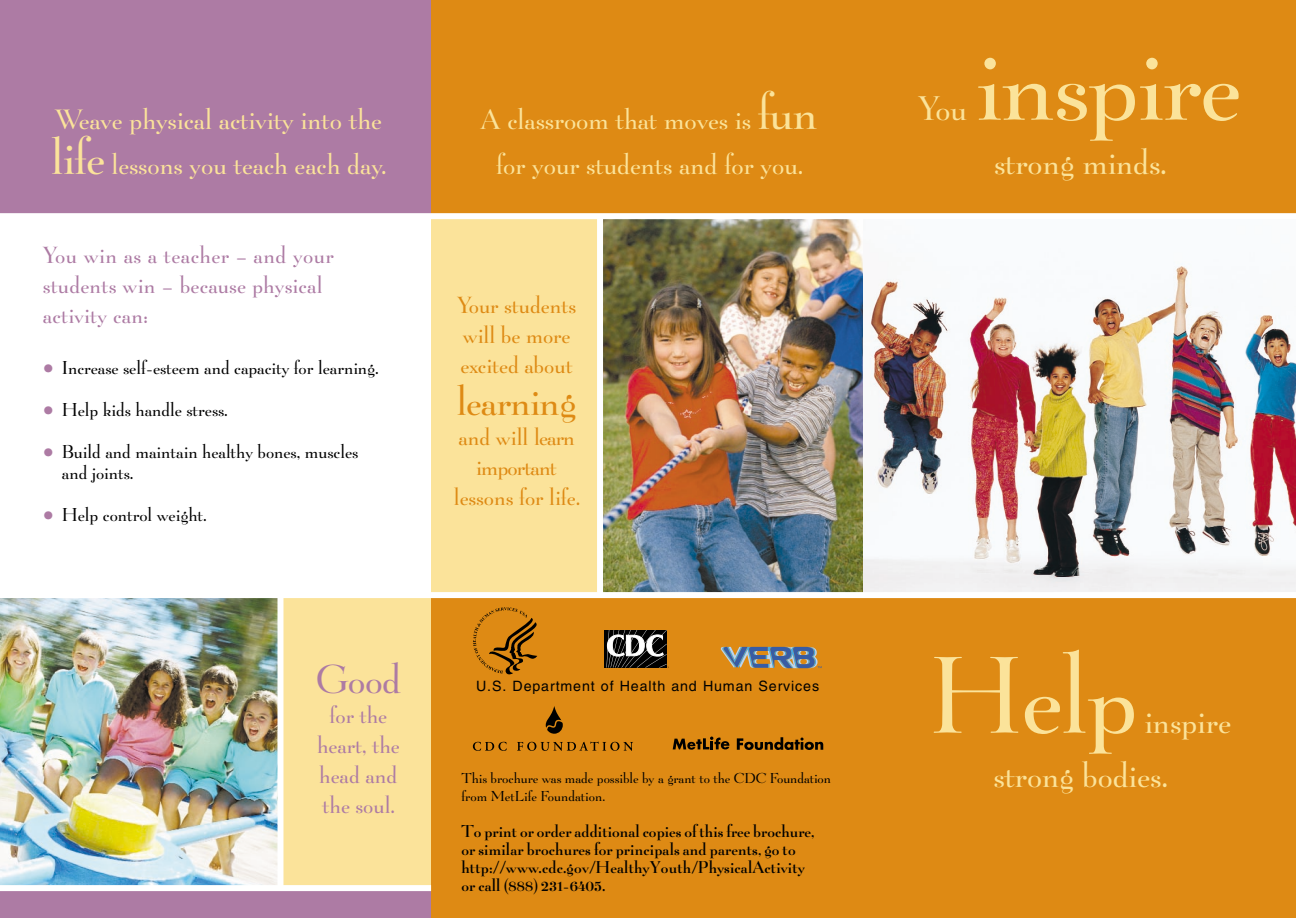
<style>
.page{position:relative;width:1296px;height:918px;background:#fff}
.page>*{position:absolute;margin:0;border:0;box-sizing:border-box;transform-origin:0 0}
.t1{font:105px "Be Lucian";letter-spacing:-.015em;color:#fbe39a}
.t2{font:39px "Be Lucian";letter-spacing:-.015em;color:#de8a14}
.t3{font:39px "Be Lucian";color:#ad7ba4}
.t4{font:33px/54px "Be Lucian";color:#fbe39a}
.t5{font:27px/45px "Be Lucian";color:#fbe39a;text-align:center}
.t6{font:22.5px/30px "Be Lucian";letter-spacing:.01em;color:#ad7ba4;text-align:center}
.t7{font:22.5px/30px "Be Lucian";color:#de8a14}
.t8{font:18px/21px "Be Lucian";color:#000}
.t9{font:16.5px/18px "Be Lucian Demi";letter-spacing:.01em;color:#000}
.t10{font:14.25px "Helvetica";letter-spacing:.06em;color:#000}
.t11{font:13.8px/18px "Be Lucian";color:#000}
.s1{font-size:48px}
.s2{color:#ad7ba4}
</style>
<div class="page">
<img style="left:0;top:598px;width:277px;height:287px">
<div style="left:282px;top:596px;width:151px;height:291px;background:#fbe39a"></div>
<div style="left:277px;top:586px;width:6px;height:301px;background:#fff"></div>
<div style="left:0;top:0;width:432px;height:214px;background:#ad7ba4"></div>
<div style="left:851px;top:0;width:445px;height:918px;background:#de8a14"></div>
<div style="left:431px;top:0;width:433px;height:918px;background:#de8a14"></div>
<div style="left:431px;top:218px;width:169px;height:376px;background:#fbe39a"></div>
<img style="left:863px;top:219px;width:433px;height:373px">
<img style="left:603px;top:219px;width:260px;height:373px">
<div style="left:597px;top:216px;width:6px;height:378px;background:#fff"></div>
<div style="left:0;top:889px;width:431px;height:29px;background:#ad7ba4"></div>
<div style="left:0;top:885px;width:431px;height:6px;background:#fff"></div>
<div style="left:0;top:213px;width:1296px;height:6px;background:#fff"></div>
<div style="left:0;top:592px;width:1296px;height:6px;background:#fff"></div>
<svg style="left:473px;top:607px;width:64px;height:68px"></svg>
<div style="left:604px;top:630px;width:63px;height:38px;background:#000"></div>
<svg style="left:606px;top:630px;width:63px;height:38px"></svg>
<svg style="left:720px;top:647px;width:102px;height:21px"></svg>
<svg style="left:673px;top:737px;width:56px;height:13px"></svg>
<svg style="left:737px;top:737px;width:86px;height:13px"></svg>
<svg style="left:473px;top:742px;width:34px;height:9px"></svg>
<svg style="left:517px;top:742px;width:116px;height:9px"></svg>
<svg style="left:546px;top:706px;width:17px;height:28px"></svg>
<h3 class="t5" style="left:51px;top:100px;width:336px;text-align:left">Weave physical activity into the <span class="s1">life</span> lessons you teach each day.</h3>
<h3 class="t6" style="left:43px;top:242px;width:292px;text-align:left">You win as a teacher – and your students win – because physical activity can:</h3>
<p class="t8" style="left:43px;top:359px;width:337px"><span class="s2">•</span> Increase self-esteem and capacity for learning.</p>
<p class="t8" style="left:43px;top:401px;width:186px"><span class="s2">•</span> Help kids handle stress.</p>
<p class="t8" style="left:62px;top:443px;width:298px;text-indent:-19px"><span class="s2">•</span> Build and maintain healthy bones, muscles and joints.</p>
<p class="t8" style="left:43px;top:506px;width:165px"><span class="s2">•</span> Help control weight.</p>
<h3 class="t5" style="left:480px;top:100px;width:339px">A classroom that moves is <span class="s1">fun </span>for your students and for you.</h3>
<h3 class="t7" style="left:457px;top:292px;width:121px">Your students will be more excited about</h3>
<h2 class="t2" style="left:457px;top:384px;width:121px">learning</h2>
<h3 class="t7" style="left:454px;top:424px;width:127px;text-align:center">and will learn important lessons for life.</h3>
<h2 class="t3" style="left:316px;top:662px;width:87px">Good</h2>
<h3 class="t6" style="left:317px;top:703px;width:84px">for the heart, the head and the soul.</h3>
<p class="t10" style="left:476px;top:681px;width:345px">U.S. Department of Health and Human Services</p>
<p class="t11" style="left:461px;top:771px;width:371px">This brochure was made possible by a grant to the CDC Foundation from MetLife Foundation.</p>
<p class="t9" style="left:461px;top:824px;width:355px">To print or order additional copies of this free brochure, or similar brochures for principals and parents, go to http://www.cdc.gov/HealthyYouth/PhysicalActivity or call (888) 231-6405.</p>
<h3 class="t4" style="left:918px;top:85px;width:50px">You</h3>
<h1 class="t1" style="left:975px;top:37px;width:268px">inspire</h1>
<h3 class="t4" style="left:994px;top:139px;width:173px">strong minds.</h3>
<h1 class="t1" style="left:929px;top:650px;width:210px">Help</h1>
<h3 class="t4" style="left:994px;top:698px;width:239px;text-indent:151px">inspire strong bodies.</h3>
</div>
